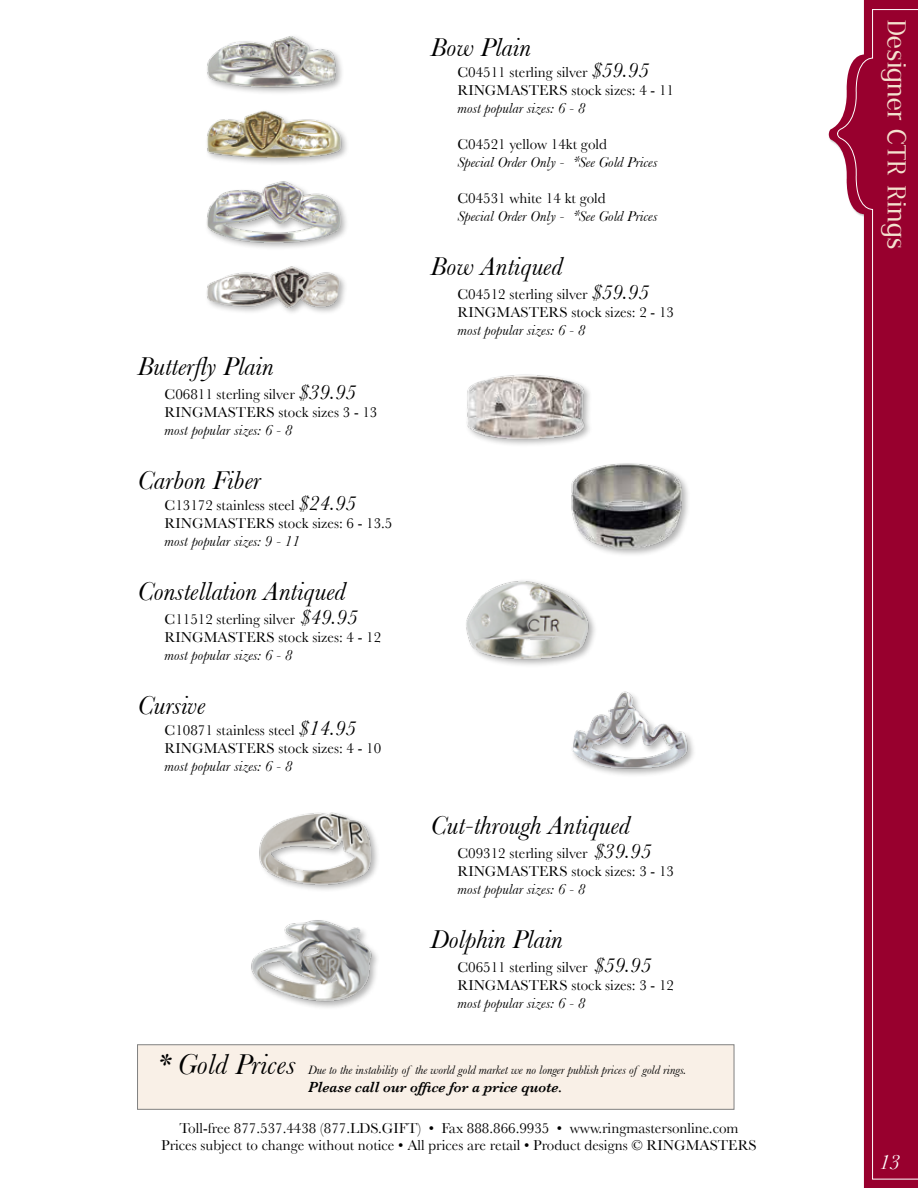
<style>
.page{position:relative;width:918px;height:1188px;background:#fff}
.page>*{position:absolute;margin:0;border:0;box-sizing:border-box;transform-origin:0 0}
.t1{font:33px "Duality";color:#f4e2cf}
.t2{font:italic 30px "Baskerville";color:#000}
.t3{font:italic 27px "Baskerville";color:#000}
.t4{font:italic 21px "Baskerville";color:#fff}
.t5{font:15px/18px "Baskerville";color:#000}
.t6{font:italic 15px/18px "Baskerville";color:#000}
.t7{font:italic 600 15px "Baskerville";color:#000}
.t8{font:italic 12.75px "Baskerville";color:#000}
.s1{font-style:italic;font-size:21px}
.s2{font-style:normal}
.s3{font-family:"Edwardian Script ITC";font-style:normal;font-size:24px}
</style>
<div class="page">
<div style="left:465px;top:373px;width:128px;height:75px;background:#000;opacity:.3"></div>
<img style="left:465px;top:373px;width:128px;height:69px">
<img style="left:571px;top:463px;width:117px;height:92px">
<img style="left:259px;top:812px;width:119px;height:78px">
<img style="left:251px;top:920px;width:125px;height:86px">
<img style="left:466px;top:580px;width:128px;height:85px">
<img style="left:572px;top:691px;width:122px;height:84px">
<img style="left:206px;top:36px;width:141px;height:277px">
<svg style="left:829px;top:0;width:89px;height:1188px"></svg>
<svg style="left:837px;top:9px;width:81px;height:1171px"></svg>
<div style="left:137px;top:1044px;width:597px;height:66px;background:#f9f0e7"></div>
<h3 class="t3" style="left:138px;top:351px;width:137px">Butterfly Plain</h3>
<p class="t5" style="left:165px;top:385px;width:214px">C06811 sterling silver <span class="s1">$39.95<br></span>RINGMASTERS stock sizes 3 - 13</p>
<p class="t6" style="left:165px;top:421px;width:129px">most popular sizes: 6 - 8</p>
<h3 class="t3" style="left:138px;top:465px;width:125px">Carbon Fiber</h3>
<p class="t5" style="left:165px;top:496px;width:229px">C13172 stainless steel <span class="s1">$24.95<br></span>RINGMASTERS stock sizes: 6 - 13.5</p>
<p class="t6" style="left:165px;top:532px;width:137px">most popular sizes: 9 - 11</p>
<h3 class="t3" style="left:138px;top:576px;width:210px">Constellation Antiqued</h3>
<p class="t5" style="left:165px;top:610px;width:218px">C11512 sterling silver <span class="s1">$49.95<br></span>RINGMASTERS stock sizes: 4 - 12</p>
<p class="t6" style="left:165px;top:646px;width:129px">most popular sizes: 6 - 8</p>
<h3 class="t3" style="left:138px;top:690px;width:69px">Cursive</h3>
<p class="t5" style="left:165px;top:721px;width:218px">C10871 stainless steel <span class="s1">$14.95<br></span>RINGMASTERS stock sizes: 4 - 10</p>
<p class="t6" style="left:165px;top:757px;width:129px">most popular sizes: 6 - 8</p>
<h3 class="t3" style="left:430px;top:31px;width:102px">Bow Plain</h3>
<p class="t5" style="left:458px;top:63px;width:218px">C04511 sterling silver <span class="s1">$59.95<br></span>RINGMASTERS stock sizes: 4 - 11</p>
<p class="t6" style="left:458px;top:99px;width:129px">most popular sizes: 6 - 8</p>
<p class="t6" style="left:458px;top:135px;width:201px"><span class="s2">C04521 yellow 14kt gold<br></span>Special Order Only - <span class="s3">*</span> See Gold Prices</p>
<p class="t6" style="left:457px;top:189px;width:201px"><span class="s2">C04531 white 14 kt gold<br></span>Special Order Only - <span class="s3">*</span> See Gold Prices</p>
<h3 class="t3" style="left:430px;top:250px;width:134px">Bow Antiqued</h3>
<p class="t5" style="left:458px;top:285px;width:218px">C04512 sterling silver <span class="s1">$59.95<br></span>RINGMASTERS stock sizes: 2 - 13</p>
<p class="t6" style="left:458px;top:321px;width:129px">most popular sizes: 6 - 8</p>
<h3 class="t3" style="left:430px;top:809px;width:201px">Cut-through Antiqued</h3>
<p class="t5" style="left:458px;top:844px;width:218px">C09312 sterling silver <span class="s1">$39.95<br></span>RINGMASTERS stock sizes: 3 - 13</p>
<p class="t6" style="left:458px;top:880px;width:129px">most popular sizes: 6 - 8</p>
<h3 class="t3" style="left:430px;top:923px;width:134px">Dolphin Plain</h3>
<p class="t5" style="left:458px;top:958px;width:218px">C06511 sterling silver <span class="s1">$59.95<br></span>RINGMASTERS stock sizes: 3 - 12</p>
<p class="t6" style="left:458px;top:994px;width:129px">most popular sizes: 6 - 8</p>
<h2 class="t2" style="left:157px;top:1047px;width:140px">* Gold Prices</h2>
<p class="t8" style="left:308px;top:1062px;width:380px">Due to the instability of the world gold market we no longer publish prices of gold rings.</p>
<p class="t7" style="left:308px;top:1078px;width:256px">Please call our office for a price quote.</p>
<p class="t5" style="left:161px;top:1120px;width:597px;line-height:16.5px;text-align:center">Toll-free 877.537.4438 (877.LDS.GIFT) • Fax 888.866.9935 • www.ringmastersonline.com<br>Prices subject to change without notice • All prices are retail • Product designs © RINGMASTERS</p>
<h1 class="t1" style="left:912px;top:19px;width:231px;rotate:90deg">Designer CTR Rings</h1>
<h3 class="t4" style="left:879px;top:1150px;width:22px">13</h3>
</div>
